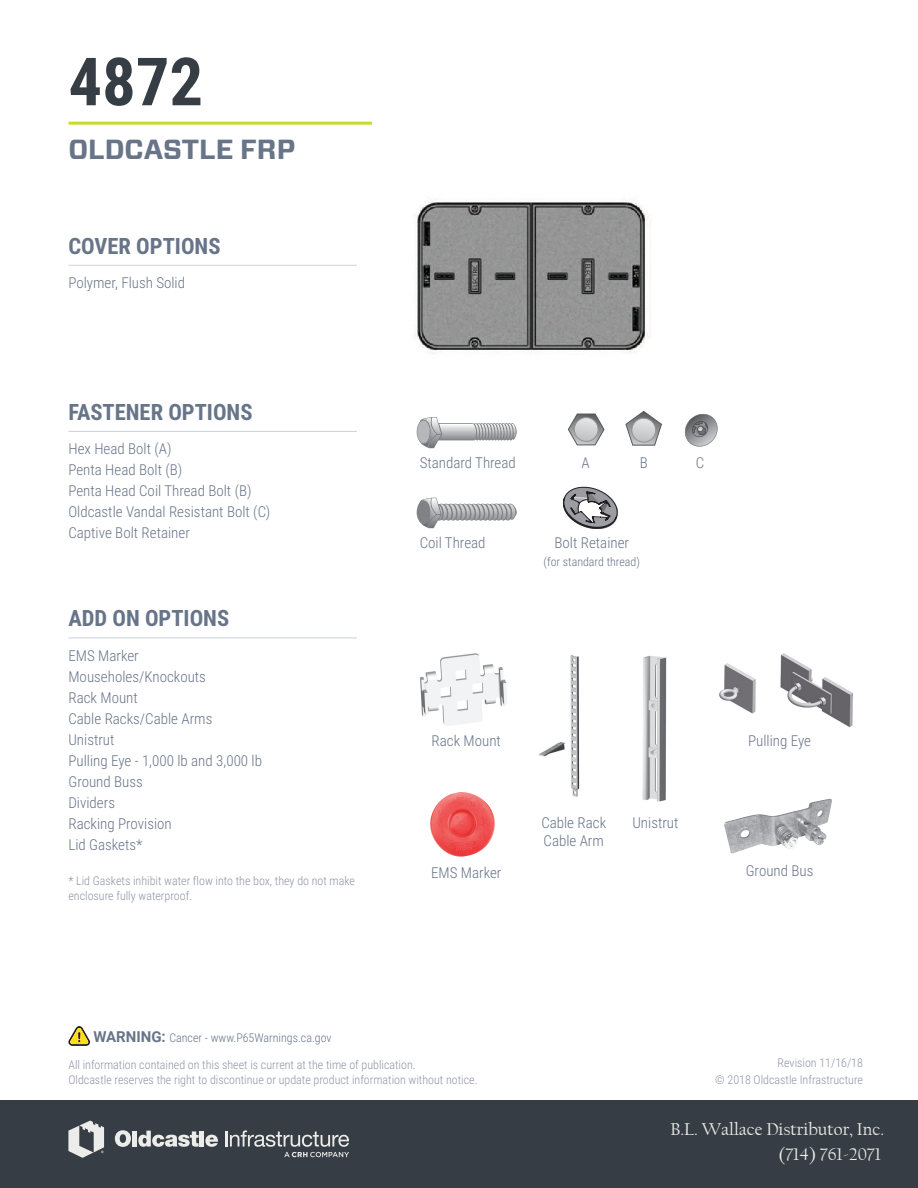
<style>
.page{position:relative;width:918px;height:1188px;background:#fff}
.page>*{position:absolute;margin:0;border:0;box-sizing:border-box;transform-origin:0 0}
.t1{font:700 66.6px "Roboto Condensed";color:#363d44}
.t2{font:700 27.6px "Forza";color:#687488}
.t3{font:700 22.5px "Roboto Condensed";color:#687488}
.t4{font:18px/24.9px "Californian FB";color:#ecedea;text-align:right}
.t5{font:300 15px "Roboto Condensed";color:#687488}
.t6{font:300 12px/15px "Roboto Condensed";color:#8e94a5}
.t7{font:300 12px "Roboto Condensed";color:#687489}
.t8{font:300 12px "Roboto Condensed";color:#687488}
.s1{font-family:"Roboto";font-weight:700;font-size:15px}
</style>
<div class="page">
<hr style="left:68px;top:265px;width:289px;height:1px;background:#687488">
<hr style="left:68px;top:431px;width:289px;height:1px;background:#687488">
<svg style="left:626px;top:411px;width:36px;height:35px"></svg>
<svg style="left:632px;top:418px;width:24px;height:24px"></svg>
<div style="left:632px;top:418px;width:24px;height:24px;border:1px solid #939598;border-radius:50%"></div>
<svg style="left:568px;top:414px;width:36px;height:31px"></svg>
<svg style="left:574px;top:418px;width:24px;height:23px"></svg>
<div style="left:574px;top:417px;width:24px;height:25px;border:1px solid #939598;border-radius:50%"></div>
<svg style="left:684px;top:413px;width:34px;height:34px"></svg>
<svg style="left:417px;top:417px;width:100px;height:31px"></svg>
<svg style="left:417px;top:498px;width:100px;height:30px"></svg>
<svg style="left:563px;top:487px;width:54px;height:41px"></svg>
<div style="left:0;top:1100px;width:918px;height:88px;background:#363d44"></div>
<svg style="left:115px;top:1130px;width:16px;height:17px"></svg>
<div style="left:132px;top:1131px;width:5px;height:16px;background:#ecedea"></div>
<svg style="left:138px;top:1131px;width:61px;height:16px"></svg>
<hr style="left:200px;top:1131px;width:4px;height:16px;background:#ecedea">
<svg style="left:205px;top:1135px;width:13px;height:12px"></svg>
<svg style="left:68px;top:1121px;width:36px;height:37px"></svg>
<svg style="left:225px;top:1130px;width:124px;height:27px"></svg>
<hr style="left:68px;top:122px;width:304px;height:3px;background:#cadb2f">
<svg style="left:68px;top:1026px;width:22px;height:20px"></svg>
<img style="left:780px;top:653px;width:73px;height:74px">
<hr style="left:68px;top:637px;width:289px;height:1px;background:#687488">
<img style="left:719px;top:663px;width:37px;height:51px">
<img style="left:430px;top:792px;width:65px;height:65px">
<img style="left:539px;top:655px;width:41px;height:142px">
<img style="left:642px;top:656px;width:25px;height:146px">
<img style="left:724px;top:799px;width:108px;height:55px">
<img style="left:420px;top:653px;width:87px;height:73px">
<img style="left:414px;top:199px;width:237px;height:155px">
<p class="t1" style="left:68px;top:35px;width:136px">4872</p>
<p class="t2" style="left:68px;top:131px;width:228px">OLDCASTLE FRP</p>
<p class="t3" style="left:68px;top:230px;width:154px">COVER OPTIONS</p>
<p class="t5" style="left:68px;top:272px;width:118px">Polymer, Flush Solid</p>
<p class="t3" style="left:68px;top:396px;width:186px">FASTENER OPTIONS</p>
<p class="t5" style="left:68px;top:438px;width:105px">Hex Head Bolt (A)</p>
<p class="t5" style="left:68px;top:459px;width:115px">Penta Head Bolt (B)</p>
<p class="t5" style="left:68px;top:480px;width:185px">Penta Head Coil Thread Bolt (B)</p>
<p class="t5" style="left:68px;top:501px;width:203px">Oldcastle Vandal Resistant Bolt (C)</p>
<p class="t5" style="left:68px;top:522px;width:123px">Captive Bolt Retainer</p>
<p class="t3" style="left:68px;top:603px;width:162px">ADD ON OPTIONS</p>
<p class="t5" style="left:68px;top:645px;width:72px">EMS Marker</p>
<p class="t5" style="left:68px;top:666px;width:139px">Mouseholes/Knockouts</p>
<p class="t5" style="left:68px;top:687px;width:71px">Rack Mount</p>
<p class="t5" style="left:68px;top:708px;width:145px">Cable Racks/Cable Arms</p>
<p class="t5" style="left:68px;top:729px;width:48px">Unistrut</p>
<p class="t5" style="left:68px;top:750px;width:195px">Pulling Eye - 1,000 lb and 3,000 lb</p>
<p class="t5" style="left:68px;top:771px;width:76px">Ground Buss</p>
<p class="t5" style="left:68px;top:792px;width:48px">Dividers</p>
<p class="t5" style="left:68px;top:813px;width:105px">Racking Provision</p>
<p class="t5" style="left:68px;top:834px;width:76px">Lid Gaskets*</p>
<p class="t6" style="left:68px;top:873px;width:288px">* Lid Gaskets inhibit water flow into the box, they do not make enclosure fully waterproof.</p>
<p class="t7" style="left:93px;top:1029px;width:240px"><span class="s1">WARNING:</span> Cancer - www.P65Warnings.ca.gov</p>
<p class="t5" style="left:420px;top:452px;width:98px">Standard Thread</p>
<p class="t5" style="left:640px;top:452px;width:10px">B</p>
<p class="t5" style="left:696px;top:452px;width:10px">C</p>
<p class="t5" style="left:581px;top:452px;width:10px">A</p>
<p class="t5" style="left:420px;top:532px;width:67px">Coil Thread</p>
<p class="t5" style="left:555px;top:532px;width:76px">Bolt Retainer</p>
<p class="t8" style="left:544px;top:553px;width:98px">(for standard thread)</p>
<p class="t5" style="left:432px;top:730px;width:71px">Rack Mount</p>
<p class="t5" style="left:748px;top:730px;width:64px">Pulling Eye</p>
<p class="t5" style="left:431px;top:862px;width:72px">EMS Marker</p>
<p class="t5" style="left:541px;top:812px;width:66px">Cable Rack</p>
<p class="t5" style="left:544px;top:830px;width:62px">Cable Arm</p>
<p class="t5" style="left:632px;top:812px;width:48px">Unistrut</p>
<p class="t5" style="left:746px;top:860px;width:69px">Ground Bus</p>
<p class="t6" style="left:778px;top:1055px;width:87px">Revision 11/16/18</p>
<p class="t6" style="left:68px;top:1057px;width:349px">All information contained on this sheet is current at the time of publication.</p>
<p class="t6" style="left:68px;top:1072px;width:411px">Oldcastle reserves the right to discontinue or update product information without notice.</p>
<p class="t6" style="left:715px;top:1072px;width:149px">© 2018 Oldcastle Infrastructure</p>
<p class="t4" style="left:670px;top:1117px;width:215px">B.L. Wallace Distributor, Inc. (714) 761-2071</p>
</div>
